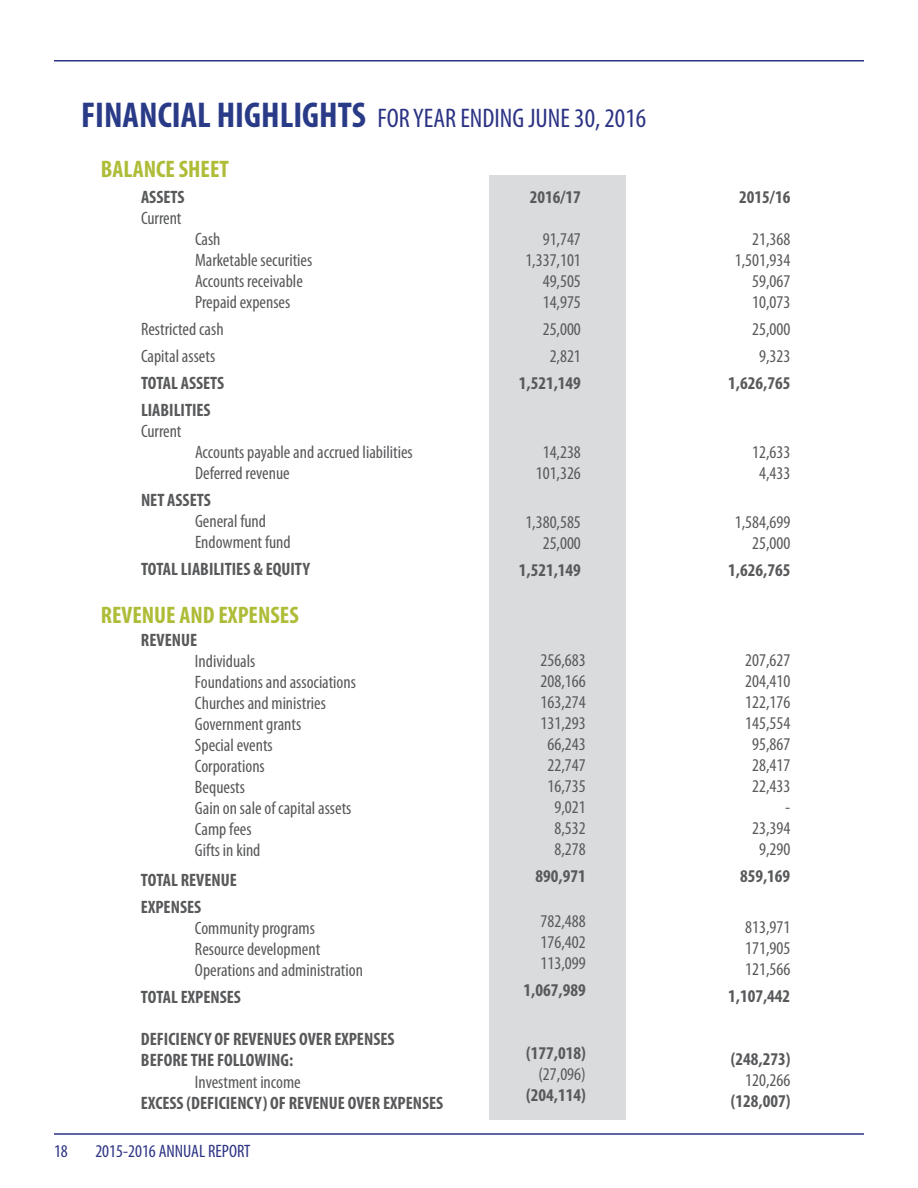
<style>
.page{position:relative;width:918px;height:1188px;background:#fff}
.page>*{position:absolute;margin:0;border:0;box-sizing:border-box;transform-origin:0 0}
.t1{font:condensed 27px "Myriad Pro";color:#2c3384}
.t2{font:700 condensed 24px "Myriad Pro";color:#aebc37}
.t3{font:condensed 18px/21px "Myriad Pro";color:#58595b}
.t4{font:700 condensed 18px/27px "Myriad Pro";color:#58595b}
.t5{font:condensed 18px "Myriad Pro";color:#2c3384}
.s1{font-weight:700;font-size:36px;color:#293a87}
</style>
<div class="page">
<hr style="left:54px;top:1133px;width:810px;height:2px;background:#2c3384">
<hr style="left:54px;top:60px;width:810px;height:2px;background:#2c3384">
<div style="left:489px;top:176px;width:137px;height:944px;background:#dadbdc"></div>
<h1 class="t1" style="left:81px;top:103px;width:567px"><span class="s1">FINANCIAL HIGHLIGHTS</span> FOR YEAR ENDING JUNE 30, 2016</h1>
<h2 class="t2" style="left:101px;top:156px;width:130px">BALANCE SHEET</h2>
<p class="t4" style="left:141px;top:183px;width:45px">ASSETS</p>
<p class="t3" style="left:141px;top:207px;width:42px">Current</p>
<p class="t3" style="left:195px;top:228px;width:119px">Cash<br>Marketable securities<br>Accounts receivable<br>Prepaid expenses</p>
<p class="t3" style="left:141px;top:315px;width:84px;line-height:27px">Restricted cash<br>Capital assets</p>
<p class="t4" style="left:141px;top:369px;width:85px">TOTAL ASSETS<br>LIABILITIES</p>
<p class="t3" style="left:141px;top:420px;width:42px">Current</p>
<p class="t3" style="left:195px;top:441px;width:219px">Accounts payable and accrued liabilities<br>Deferred revenue</p>
<p class="t4" style="left:141px;top:486px;width:71px">NET ASSETS</p>
<p class="t3" style="left:195px;top:510px;width:97px">General fund<br>Endowment fund</p>
<p class="t4" style="left:141px;top:555px;width:170px">TOTAL LIABILITIES &amp; EQUITY</p>
<h2 class="t2" style="left:101px;top:601px;width:200px">REVENUE AND EXPENSES</h2>
<p class="t4" style="left:141px;top:627px;width:58px">REVENUE</p>
<p class="t3" style="left:195px;top:651px;width:163px">Individuals<br>Foundations and associations<br>Churches and ministries<br>Government grants<br>Special events<br>Corporations<br>Bequests<br>Gain on sale of capital assets<br>Camp fees<br>Gifts in kind</p>
<p class="t4" style="left:141px;top:867px;width:97px">TOTAL REVENUE<br>EXPENSES</p>
<p class="t3" style="left:195px;top:918px;width:169px">Community programs<br>Resource development<br>Operations and administration</p>
<p class="t4" style="left:141px;top:984px;width:102px">TOTAL EXPENSES</p>
<p class="t4" style="left:141px;top:1029px;width:255px;line-height:21px">DEFICIENCY OF REVENUES OVER EXPENSES<br>BEFORE THE FOLLOWING:</p>
<p class="t3" style="left:195px;top:1071px;width:107px">Investment income</p>
<p class="t4" style="left:141px;top:1089px;width:304px">EXCESS (DEFICIENCY) OF REVENUE OVER EXPENSES</p>
<p class="t5" style="left:54px;top:1141px;width:15px">18</p>
<p class="t5" style="left:95px;top:1141px;width:157px">2015-2016 ANNUAL REPORT</p>
<p class="t4" style="left:530px;top:183px;width:53px">2016/17</p>
<p class="t3" style="left:525px;top:228px;width:57px;text-align:right">91,747<br>1,337,101<br>49,505<br>14,975</p>
<p class="t3" style="left:543px;top:315px;width:40px;line-height:27px;text-align:center">25,000<br>2,821</p>
<p class="t4" style="left:519px;top:369px;width:64px">1,521,149</p>
<p class="t3" style="left:536px;top:441px;width:47px;text-align:center">14,238<br>101,326</p>
<p class="t3" style="left:525px;top:512px;width:57px;text-align:right">1,380,585<br>25,000</p>
<p class="t4" style="left:519px;top:557px;width:64px">1,521,149</p>
<p class="t3" style="left:541px;top:650px;width:47px;text-align:right">256,683<br>208,166<br>163,274<br>131,293<br>66,243<br>22,747<br>16,735<br>9,021<br>8,532<br>8,278</p>
<p class="t4" style="left:535px;top:863px;width:52px">890,971</p>
<p class="t3" style="left:541px;top:911px;width:47px;text-align:justify">782,488<br>176,402<br>113,099</p>
<p class="t4" style="left:524px;top:977px;width:64px">1,067,989</p>
<p class="t4" style="left:526px;top:1040px;width:61px">(177,018)</p>
<p class="t3" style="left:538px;top:1064px;width:49px">(27,096)</p>
<p class="t4" style="left:526px;top:1082px;width:61px">(204,114)</p>
<p class="t4" style="left:739px;top:183px;width:53px">2015/16</p>
<p class="t3" style="left:735px;top:228px;width:57px;text-align:right">21,368<br>1,501,934<br>59,067<br>10,073</p>
<p class="t3" style="left:752px;top:315px;width:40px;line-height:27px;text-align:center">25,000<br>9,323</p>
<p class="t4" style="left:728px;top:369px;width:64px">1,626,765</p>
<p class="t3" style="left:752px;top:441px;width:40px;text-align:center">12,633<br>4,433</p>
<p class="t3" style="left:735px;top:512px;width:57px;text-align:right">1,584,699<br>25,000</p>
<p class="t4" style="left:728px;top:557px;width:64px">1,626,765</p>
<p class="t3" style="left:745px;top:650px;width:47px;text-align:right">207,627<br>204,410<br>122,176<br>145,554<br>95,867<br>28,417<br>22,433 -<br>23,394<br>9,290</p>
<p class="t4" style="left:740px;top:863px;width:52px">859,169</p>
<p class="t3" style="left:745px;top:917px;width:47px;text-align:justify">813,971<br>171,905<br>121,566</p>
<p class="t4" style="left:728px;top:983px;width:64px">1,107,442</p>
<p class="t4" style="left:731px;top:1046px;width:61px">(248,273)</p>
<p class="t3" style="left:745px;top:1070px;width:47px">120,266</p>
<p class="t4" style="left:731px;top:1088px;width:61px">(128,007)</p>
</div>
